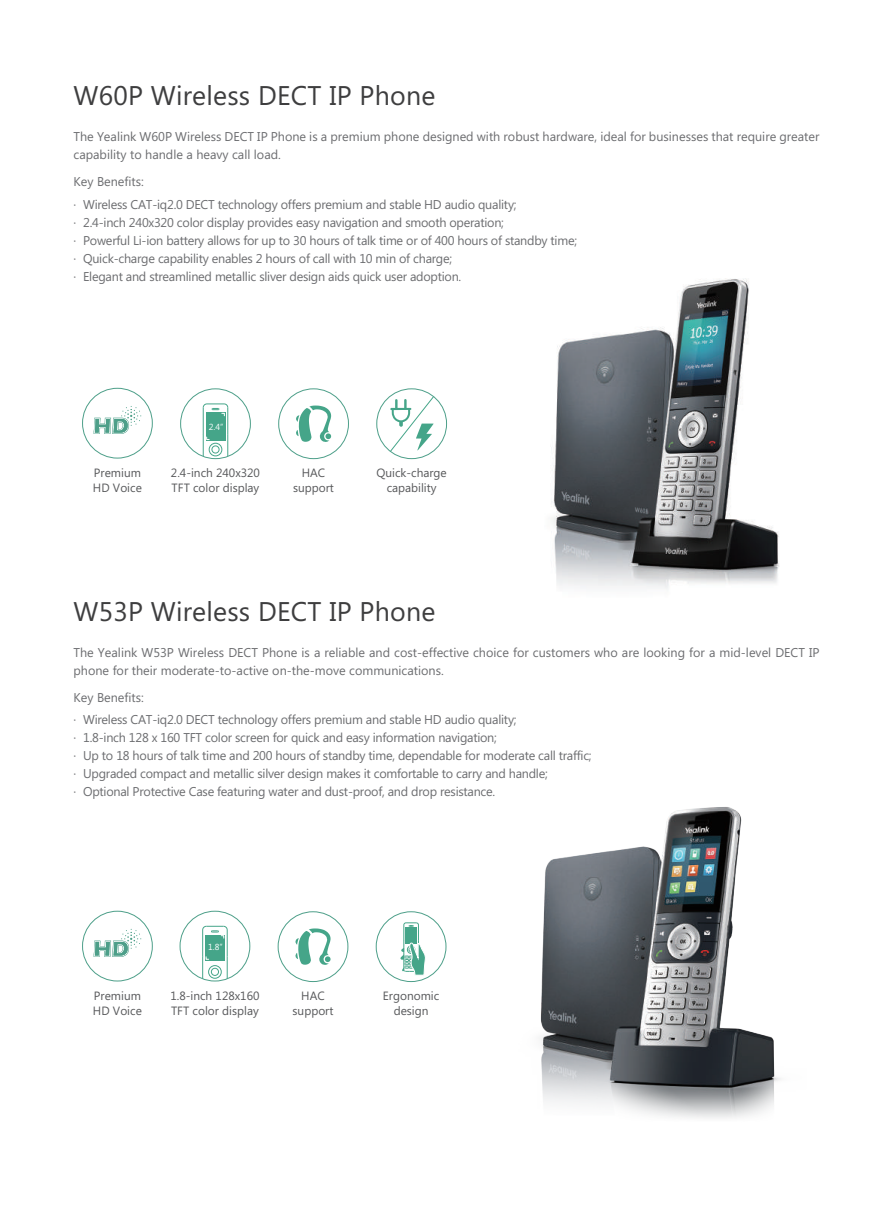
<style>
.page{position:relative;width:893px;height:1212px;background:#fff}
.page>*{position:absolute;margin:0;border:0;box-sizing:border-box;transform-origin:0 0}
.t1{font:27px "Microsoft Phags Pa";letter-spacing:.01em;color:#3e3e3f}
.t2{font:12.75px/18px "Microsoft Phags Pa";letter-spacing:-.02em;color:#6c6d70}
.t3{font:12.75px/18px "Microsoft Phags Pa";color:#6c6d70}
.t4{font:12px/15px "Microsoft Phags Pa";color:#57585a}
.t5{font:8.85px "Microsoft Phags Pa";color:#fff}
</style>
<div class="page">
<img style="left:551px;top:278px;width:228px;height:311px">
<img style="left:540px;top:807px;width:241px;height:311px">
<svg style="left:94px;top:929px;width:47px;height:28px"></svg>
<div style="left:82px;top:911px;width:71px;height:70px;border:1px solid #4d9f89;border-radius:50%"></div>
<svg style="left:399px;top:922px;width:28px;height:60px"></svg>
<svg style="left:202px;top:925px;width:26px;height:57px"></svg>
<div style="left:278px;top:911px;width:70px;height:71px;border:1px solid #4d9f89;border-radius:50%"></div>
<svg style="left:295px;top:928px;width:36px;height:37px"></svg>
<svg style="left:94px;top:406px;width:47px;height:28px"></svg>
<div style="left:82px;top:388px;width:71px;height:70px;border:1px solid #4d9f89;border-radius:50%"></div>
<svg style="left:202px;top:403px;width:27px;height:57px"></svg>
<div style="left:376px;top:388px;width:71px;height:71px;border:1px solid #4d9f89;border-radius:50%"></div>
<svg style="left:389px;top:395px;width:46px;height:58px"></svg>
<div style="left:278px;top:388px;width:71px;height:71px;border:1px solid #4d9f89;border-radius:50%"></div>
<svg style="left:296px;top:405px;width:35px;height:37px"></svg>
<h1 class="t1" style="left:74px;top:77px;width:363px">W60P Wireless DECT IP Phone</h1>
<p class="t3" style="left:74px;top:127px;width:747px">The Yealink W60P Wireless DECT IP Phone is a premium phone designed with robust hardware, ideal for businesses that require greater capability to handle a heavy call load.</p>
<p class="t2" style="left:83px;top:170px;width:435px;line-height:22.6px;text-indent:-10px">Key Benefits:<br>Wireless CAT-iq2.0 DECT technology offers premium and stable HD audio quality;</p>
<p class="t2" style="left:83px;top:212px;width:495px">2.4-inch 240x320 color display provides easy navigation and smooth operation;<br>Powerful Li-ion battery allows for up to 30 hours of talk time or of 400 hours of standby time; Quick-charge capability enables 2 hours of call with 10 min of charge;<br>Elegant and streamlined metallic sliver design aids quick user adoption.</p>
<p class="t2" style="left:74px;top:194px;width:4px;text-align:justify">· · · · ·</p>
<p class="t5" style="left:209px;top:421px;width:16px">2.4”</p>
<p class="t4" style="left:93px;top:465px;width:50px">Premium<br>HD Voice</p>
<p class="t4" style="left:171px;top:465px;width:91px">2.4-inch 240x320<br>TFT color display</p>
<p class="t4" style="left:376px;top:465px;width:72px;text-align:center">Quick-charge capability</p>
<p class="t4" style="left:293px;top:465px;width:42px;text-align:center">HAC support</p>
<h1 class="t1" style="left:74px;top:593px;width:363px">W53P Wireless DECT IP Phone</h1>
<p class="t3" style="left:74px;top:643px;width:747px">The Yealink W53P Wireless DECT Phone is a reliable and cost-effective choice for customers who are looking for a mid-level DECT IP phone for their moderate-to-active on-the-move communications.</p>
<p class="t2" style="left:83px;top:685px;width:435px;line-height:22.6px;text-indent:-10px">Key Benefits:<br>Wireless CAT-iq2.0 DECT technology offers premium and stable HD audio quality;</p>
<p class="t2" style="left:83px;top:728px;width:510px">1.8-inch 128 x 160 TFT color screen for quick and easy information navigation;<br>Up to 18 hours of talk time and 200 hours of standby time, dependable for moderate call traffic; Upgraded compact and metallic silver design makes it comfortable to carry and handle; Optional Protective Case featuring water and dust-proof, and drop resistance.</p>
<p class="t2" style="left:74px;top:710px;width:4px;text-align:justify">· · · · ·</p>
<p class="t5" style="left:208px;top:941px;width:16px">1.8”</p>
<p class="t4" style="left:93px;top:988px;width:50px">Premium<br>HD Voice</p>
<p class="t4" style="left:170px;top:988px;width:91px">1.8-inch 128x160<br>TFT color display</p>
<p class="t4" style="left:293px;top:988px;width:42px;text-align:center">HAC support</p>
<p class="t4" style="left:383px;top:988px;width:58px;text-align:center">Ergonomic design</p>
</div>
